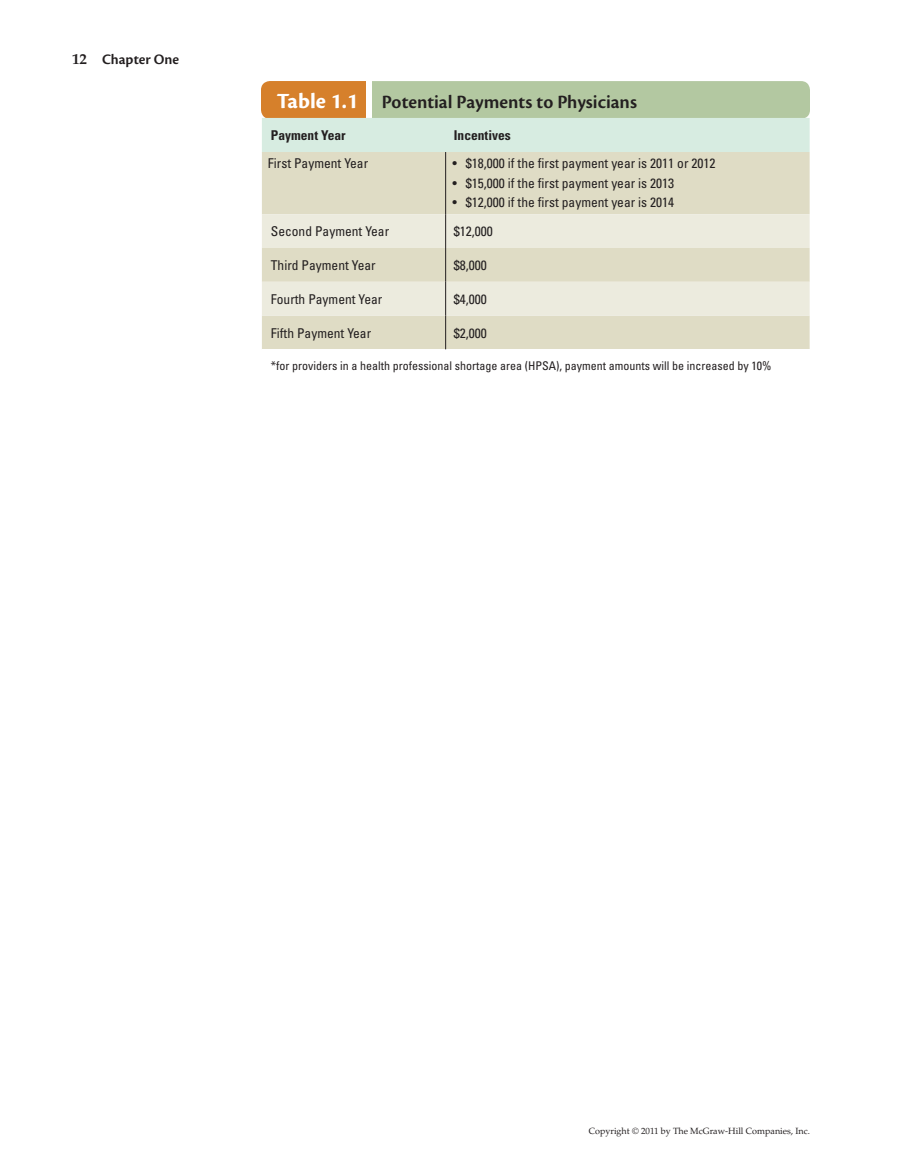
<style>
.page{position:relative;width:918px;height:1175px;background:#fff}
.page>*{position:absolute;margin:0;border:0;box-sizing:border-box;transform-origin:0 0}
.t1{font:600 19.5px "Cronos Pro";color:#231f20}
.t2{font:600 15px "Cronos Pro";color:#231f20}
.t3{font:condensed 13.5px "Univers LT Std";color:#231f20}
.t4{font:700 condensed 13.5px "Univers LT Std";color:#231f20}
.t5{font:condensed 12px "Univers LT Std";color:#231f20}
.t6{font:9px "Palatino LT Std";color:#231f20}
.s1{font-family:"Palatino LT Std";font-weight:700}
.s2{font-weight:700;font-size:22.5px;color:#fff}
</style>
<div class="page">
<svg style="left:261px;top:81px;width:549px;height:71px;background:#c8d2b5"></svg>
<div style="left:262px;top:152px;width:548px;height:197px;background:#dfdcc5"></div>
<svg style="left:262px;top:214px;width:548px;height:101px;background:#e7e6d5"></svg>
<hr style="left:445px;top:152px;width:1px;height:62px;background:#231f20">
<hr style="left:445px;top:214px;width:1px;height:34px;background:#231f20">
<hr style="left:445px;top:248px;width:1px;height:34px;background:#231f20">
<hr style="left:445px;top:282px;width:1px;height:33px;background:#231f20">
<hr style="left:445px;top:315px;width:1px;height:34px;background:#231f20">
<p class="t2" style="left:72px;top:54px;width:109px"><span class="s1">12</span> Chapter One</p>
<h1 class="t1" style="left:277px;top:94px;width:362px"><span class="s2">Table 1.1</span> Potential Payments to Physicians</h1>
<p class="t4" style="left:271px;top:130px;width:76px">Payment Year</p>
<p class="t4" style="left:454px;top:130px;width:58px">Incentives</p>
<p class="t3" style="left:268px;top:158px;width:102px">First Payment Year</p>
<p class="t3" style="left:466px;top:158px;width:251px">$18,000 if the first payment year is 2011 or 2012</p>
<p class="t3" style="left:452px;top:158px;width:6px">•</p>
<p class="t3" style="left:452px;top:177px;width:223px">• $15,000 if the first payment year is 2013</p>
<p class="t3" style="left:452px;top:197px;width:223px">• $12,000 if the first payment year is 2014</p>
<p class="t3" style="left:271px;top:226px;width:120px">Second Payment Year</p>
<p class="t3" style="left:454px;top:226px;width:40px">$12,000</p>
<p class="t3" style="left:271px;top:260px;width:106px">Third Payment Year</p>
<p class="t3" style="left:454px;top:260px;width:34px">$8,000</p>
<p class="t3" style="left:271px;top:294px;width:113px">Fourth Payment Year</p>
<p class="t3" style="left:454px;top:294px;width:34px">$4,000</p>
<p class="t3" style="left:271px;top:327px;width:102px">Fifth Payment Year</p>
<p class="t3" style="left:454px;top:327px;width:34px">$2,000</p>
<p class="t5" style="left:271px;top:361px;width:502px">*for providers in a health professional shortage area (HPSA), payment amounts will be increased by 10%</p>
<p class="t6" style="left:589px;top:1128px;width:223px">Copyright © 2011 by The McGraw-Hill Companies, Inc.</p>
</div>
